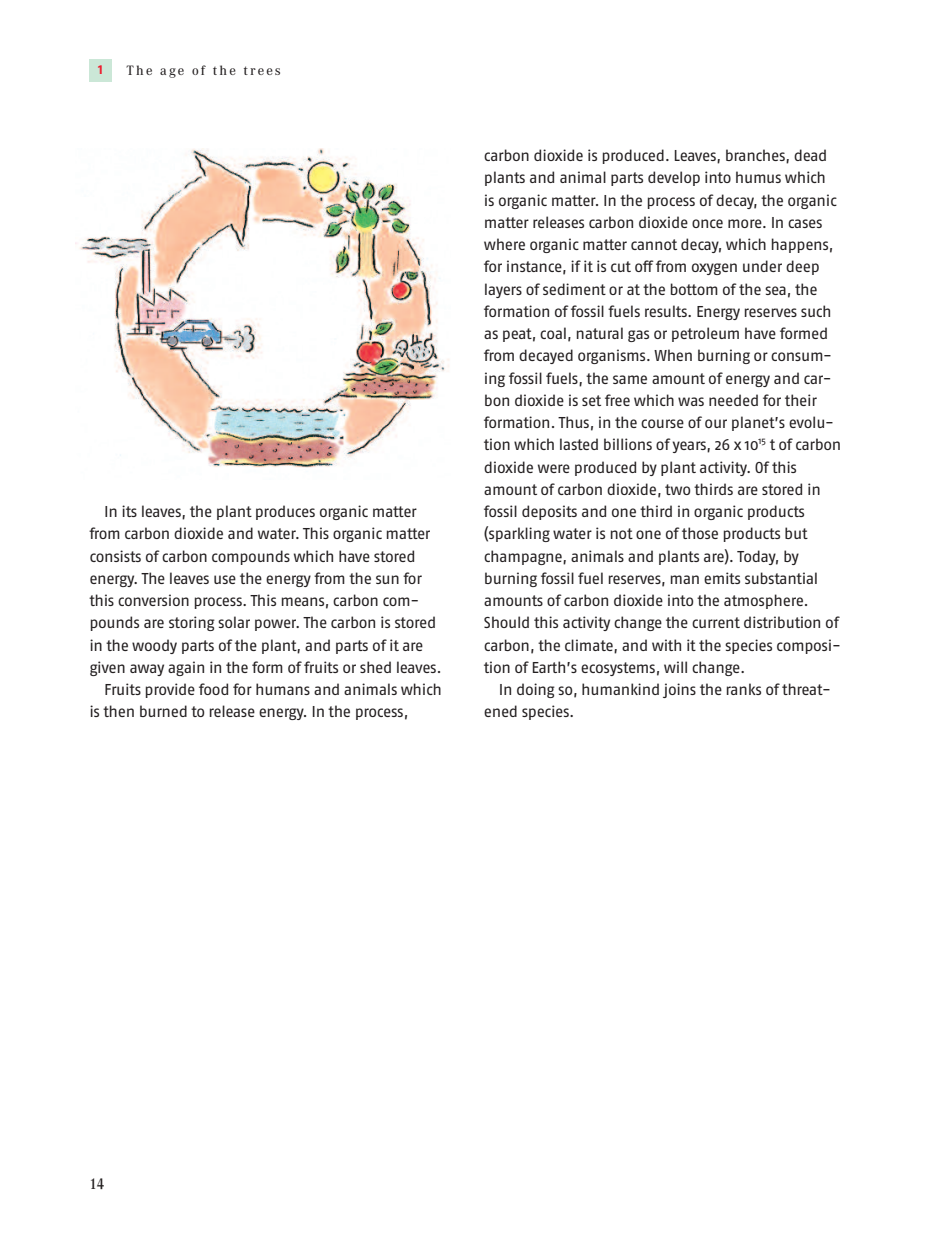
<style>
.page{position:relative;width:943px;height:1241px;background:#fff}
.page>*{position:absolute;margin:0;border:0;box-sizing:border-box;transform-origin:0 0}
.t1{font:15.75px/22.2px "Fago No";letter-spacing:-.02em;color:#231f20}
.t2{font:600 15.75px "Corporate A";color:#231f20;scale:.9 1}
.t3{font:500 14px "Corporate A";letter-spacing:.15em;color:#231f20}
.t4{font:13.12px "Fago No Bold Lf";color:#ee1b2d}
</style>
<div class="page">
<div style="left:89px;top:60px;width:23px;height:22px;background:#cbe7d7"></div>
<img style="left:75px;top:149px;width:375px;height:319px">
<p class="t4" style="left:98px;top:65px;width:6px">1</p>
<p class="t3" style="left:126px;top:62px;width:156px">The age of the trees</p>
<p class="t1" style="left:104px;top:502px;width:314px">In its leaves, the plant produces organic matter</p>
<p class="t1" style="left:89px;top:524px;width:343px">from carbon dioxide and water. This organic matter</p>
<p class="t1" style="left:89px;top:546px;width:328px">consists of carbon compounds which have stored</p>
<p class="t1" style="left:89px;top:568px;width:334px">energy. The leaves use the energy from the sun for</p>
<p class="t1" style="left:89px;top:590px;width:331px">this conversion process. This means, carbon com-</p>
<p class="t1" style="left:89px;top:613px;width:348px">pounds are storing solar power. The carbon is stored</p>
<p class="t1" style="left:89px;top:635px;width:336px">in the woody parts of the plant, and parts of it are</p>
<p class="t1" style="left:89px;top:657px;width:354px">given away again in the form of fruits or shed leaves.</p>
<p class="t1" style="left:104px;top:679px;width:339px">Fruits provide food for humans and animals which</p>
<p class="t1" style="left:89px;top:702px;width:321px">is then burned to release energy. In the process,</p>
<p class="t1" style="left:484px;top:146px;width:359px">carbon dioxide is produced. Leaves, branches, dead plants and animal parts develop into humus which<br>is organic matter. In the process of decay, the organic matter releases carbon dioxide once more. In cases where organic matter cannot decay, which happens, for instance, if it is cut off from oxygen under deep layers of sediment or at the bottom of the sea, the formation of fossil fuels results. Energy reserves such as peat, coal, natural gas or petroleum have formed from decayed organisms. When burning or consum&shy;ing fossil fuels, the same amount of energy and car&shy;bon dioxide is set free which was needed for their formation. Thus, in the course of our planet’s evolu&shy;tion which lasted billions of years, 26 x 10<sup>15</sup> t of carbon dioxide were produced by plant activity. Of this amount of carbon dioxide, two thirds are stored in fossil deposits and one third in organic products (sparkling water is not one of those products but champagne, animals and plants are). Today, by burning fossil fuel reserves, man emits substantial amounts of carbon dioxide into the atmosphere.<br>Should this activity change the current distribution of carbon, the climate, and with it the species composi&shy;tion of Earth’s ecosystems, will change.</p>
<p class="t1" style="left:484px;top:679px;width:348px;text-indent:15px">In doing so, humankind joins the ranks of threat&shy;ened species.</p>
<p class="t2" style="left:89px;top:1174px;width:18px">14</p>
</div>
